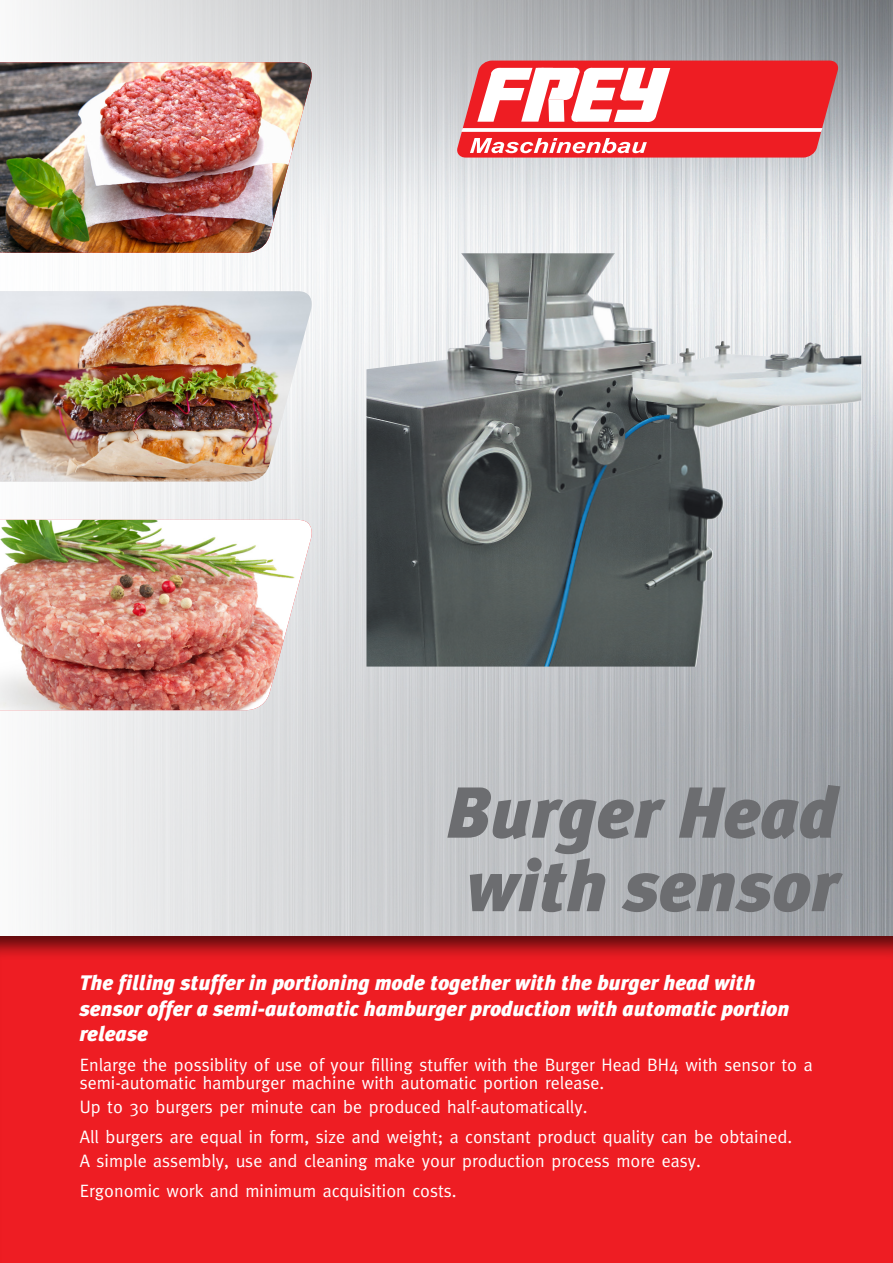
<style>
.page{position:relative;width:893px;height:1263px;background:#fff}
.page>*{position:absolute;margin:0;border:0;box-sizing:border-box;transform-origin:0 0}
.t1{font:italic 900 72px "Meta Plus";color:#6c6d70}
.t2{font:italic 900 21px/25.2px "Meta Plus";color:#fff}
.t3{font:18px/18px "Meta";color:#fff}
</style>
<div class="page">
<img style="left:0;top:0;width:893px;height:930px">
<svg style="left:457px;top:61px;width:381px;height:97px"></svg>
<div style="left:0;top:930px;width:893px;height:333px;background:#231f20;opacity:.75"></div>
<img style="left:0;top:62px;width:316px;height:191px">
<img style="left:0;top:291px;width:316px;height:191px">
<img style="left:0;top:520px;width:316px;height:190px">
<img style="left:366px;top:253px;width:495px;height:413px">
<p class="t1" style="left:445px;top:771px;width:394px">Burger Head</p>
<p class="t1" style="left:466px;top:844px;width:374px">with sensor</p>
<p class="t2" style="left:79px;top:971px;width:711px">The filling stuffer in portioning mode together with the burger head with sensor offer a semi-automatic hamburger production with automatic portion release</p>
<p class="t3" style="left:80px;top:1055px;width:734px">Enlarge the possiblity of use of your filling stuffer with the Burger Head BH4 with sensor to a semi-automatic hamburger machine with automatic portion release.</p>
<p class="t3" style="left:80px;top:1097px;width:509px">Up to 30 burgers per minute can be produced half-automatically.</p>
<p class="t3" style="left:80px;top:1127px;width:714px">All burgers are equal in form, size and weight; a constant product quality can be obtained.</p>
<p class="t3" style="left:80px;top:1151px;width:623px">A simple assembly, use and cleaning make your production process more easy.</p>
<p class="t3" style="left:80px;top:1181px;width:378px">Ergonomic work and minimum acquisition costs.</p>
</div>
